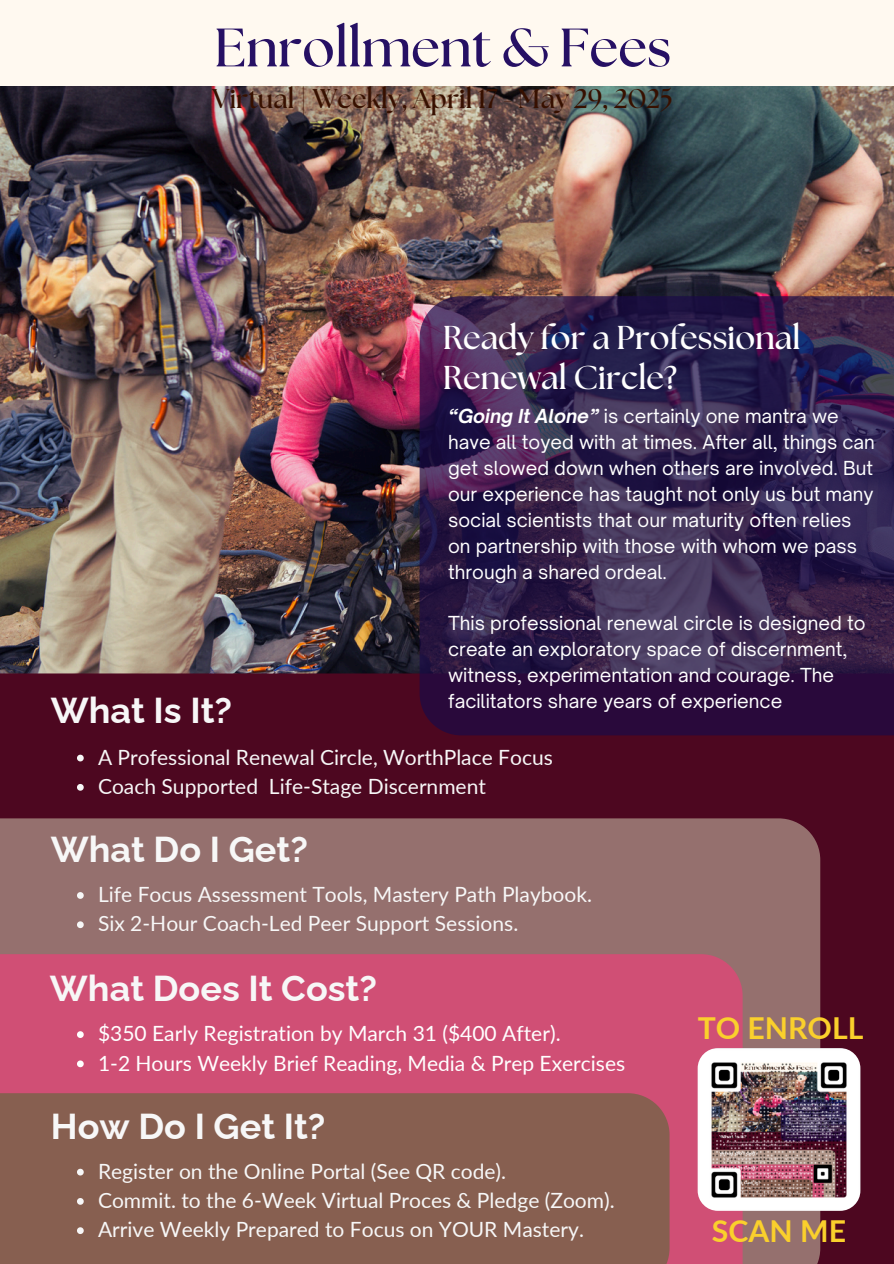
<style>
.page{position:relative;width:894px;height:1264px;background:#fff}
.page>*{position:absolute;margin:0;border:0;box-sizing:border-box;transform-origin:0 0}
.t1{font:700 54px "The Seasons";color:#261064}
.t2{font:700 36px "Raleway";color:#f7f7f7}
.t3{font:700 33px/40.5px "The Seasons";color:#fff}
.t4{font:700 30.15px "Lato";color:#fad02c}
.t5{font:700 27px "The Seasons";color:#371000}
.t6{font:21px "Lato";color:#f7f7f7}
.t7{font:21px "Lato";color:#fff}
.t8{font:18.45px/25.8px "Open Sauce One";color:#fff}
.s1{font-weight:700;font-style:italic}
</style>
<div class="page">
<div style="left:0;top:0;width:893px;height:1263px;background:#fff9f0"></div>
<img style="left:0;top:87px;width:893px;height:586px">
<div style="left:0;top:673px;width:893px;height:590px;background:#4d0720"></div>
<div style="left:0;top:818px;width:819px;height:445px;background:#95706e"></div>
<div style="left:0;top:954px;width:742px;height:309px;background:#d04f75"></div>
<div style="left:0;top:1093px;width:669px;height:170px;background:#875f50"></div>
<svg style="left:419px;top:296px;width:474px;height:439px;background:#34204c"></svg>
<img style="left:697px;top:1048px;width:163px;height:162px;border-radius:20px">
<svg style="left:77px;top:754px;width:7px;height:7px"></svg>
<svg style="left:77px;top:784px;width:7px;height:6px"></svg>
<svg style="left:77px;top:892px;width:7px;height:6px"></svg>
<svg style="left:77px;top:921px;width:7px;height:7px"></svg>
<svg style="left:77px;top:1168px;width:7px;height:7px"></svg>
<svg style="left:77px;top:1197px;width:7px;height:7px"></svg>
<svg style="left:77px;top:1227px;width:7px;height:6px"></svg>
<svg style="left:77px;top:1031px;width:7px;height:6px"></svg>
<svg style="left:77px;top:1060px;width:7px;height:7px"></svg>
<p class="t1" style="left:214px;top:23px;width:458px">Enrollment &amp; Fees</p>
<p class="t5" style="left:212px;top:86px;width:462px">Virtual | Weekly, April 17 - May 29, 2025</p>
<p class="t2" style="left:51px;top:688px;width:183px">What Is It?</p>
<h3 class="t3" style="left:442px;top:318px;width:359px">Ready for a Professional<br>Renewal Circle?</h3>
<p class="t8" style="left:448px;top:403px;width:428px"><span class="s1">“Going It Alone”</span> is certainly one mantra we have all toyed with at times. After all, things can get slowed down when others are involved. But our experience has taught not only us but many social scientists that our maturity often relies on partnership with those with whom we pass through a shared ordeal.</p>
<h1 class="t8" style="left:448px;top:610px;width:419px">This professional renewal circle is designed to create an exploratory space of discernment, witness, experimentation and courage. The facilitators share years of experience</h1>
<p class="t6" style="left:98px;top:744px;width:456px">A Professional Renewal Circle, WorthPlace Focus</p>
<h1 class="t6" style="left:98px;top:773px;width:389px">Coach Supported Life-Stage Discernment</h1>
<h1 class="t2" style="left:51px;top:828px;width:258px">What Do I Get?</h1>
<p class="t6" style="left:98px;top:881px;width:495px">Life Focus Assessment Tools, Mastery Path Playbook.</p>
<p class="t6" style="left:98px;top:910px;width:421px">Six 2-Hour Coach-Led Peer Support Sessions.</p>
<p class="t2" style="left:50px;top:966px;width:328px">What Does It Cost?</p>
<h1 class="t7" style="left:98px;top:1020px;width:464px">$350 Early Registration by March 31 ($400 After).</h1>
<p class="t7" style="left:98px;top:1049px;width:528px">1-2 Hours Weekly Brief Reading, Media &amp; Prep Exercises</p>
<p class="t2" style="left:51px;top:1105px;width:276px">How Do I Get It?</p>
<p class="t6" style="left:98px;top:1158px;width:409px">Register on the Online Portal (See QR code).</p>
<p class="t6" style="left:98px;top:1187px;width:518px">Commit. to the 6-Week Virtual Proces &amp; Pledge (Zoom).</p>
<h1 class="t6" style="left:98px;top:1216px;width:487px">Arrive Weekly Prepared to Focus on YOUR Mastery.</h1>
<p class="t4" style="left:697px;top:1009px;width:167px">TO ENROLL</p>
<h2 class="t4" style="left:711px;top:1212px;width:135px">SCAN ME</h2>
</div>
